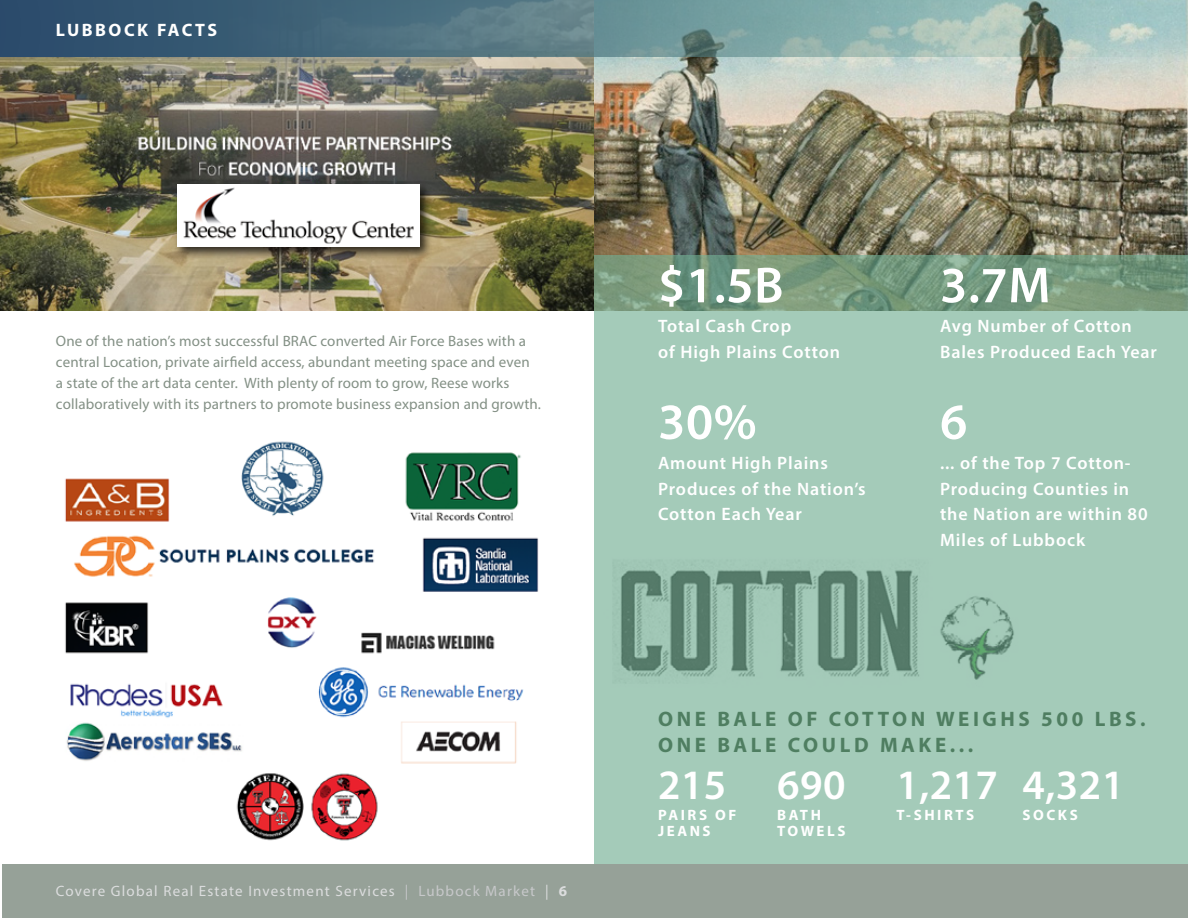
<style>
.page{position:relative;width:1188px;height:918px;background:#fff}
.page>*{position:absolute;margin:0;border:0;box-sizing:border-box;transform-origin:0 0}
.t1{font:600 51px "Myriad Pro";color:#fff}
.t2{font:600 42px "Myriad Pro";letter-spacing:.01em;color:#fff}
.t3{font:700 21px/25.5px "Myriad Pro";letter-spacing:.17em;color:#4f7e61}
.t4{font:600 18px/25.5px "Myriad Pro";letter-spacing:.05em;color:#fff}
.t5{font:700 18px "Myriad Pro";letter-spacing:.14em;color:#fff}
.t6{font:15px/21px "Myriad Pro";letter-spacing:.01em;color:#839085}
.t7{font:15px "Myriad Pro";letter-spacing:.08em;color:#dcddde}
.t8{font:700 15px/16.5px "Myriad Pro";letter-spacing:.17em;color:#fff}
.s1{color:#c7c8ca}
.s2{font-weight:700}
</style>
<div class="page">
<img style="left:0;top:56px;width:1188px;height:255px">
<div style="left:2px;top:864px;width:1186px;height:54px;background:#96a198"></div>
<img style="left:65px;top:441px;width:474px;height:400px">
<svg style="left:594px;top:255px;width:594px;height:609px;background:#9bc2af"></svg>
<svg style="left:0;top:0;width:1188px;height:56px;background:#678991"></svg>
<div style="left:174px;top:181px;width:259px;height:80px;background:#000;opacity:.75"></div>
<div style="left:177px;top:185px;width:243px;height:62px;background:#fff"></div>
<img style="left:183px;top:187px;width:231px;height:57px">
<p class="t5" style="left:56px;top:19px;width:163px">LUBBOCK FACTS</p>
<p class="t6" style="left:56px;top:330px;width:487px">One of the nation’s most successful BRAC converted Air Force Bases with a central Location, private airfield access, abundant meeting space and even<br>a state of the art data center. With plenty of room to grow, Reese works collaboratively with its partners to promote business expansion and growth.</p>
<p class="t7" style="left:56px;top:882px;width:513px">Covere Global Real Estate Investment Services <span class="s1">| Lubbock Market</span> | <span class="s2">6</span></p>
<h1 class="t1" style="left:658px;top:253px;width:127px">$1.5B</h1>
<p class="t4" style="left:658px;top:313px;width:184px">Total Cash Crop<br>of High Plains Cotton</p>
<h1 class="t1" style="left:658px;top:389px;width:100px">30%</h1>
<p class="t4" style="left:658px;top:450px;width:209px">Amount High Plains<br>Produces of the Nation’s<br>Cotton Each Year</p>
<h1 class="t1" style="left:940px;top:253px;width:112px">3.7M</h1>
<p class="t4" style="left:940px;top:313px;width:218px">Avg Number of Cotton<br>Bales Produced Each Year</p>
<h1 class="t1" style="left:940px;top:389px;width:29px">6</h1>
<p class="t4" style="left:940px;top:450px;width:209px">... of the Top 7 Cotton-<br>Producing Counties in the Nation are within 80<br>Miles of Lubbock</p>
<h3 class="t3" style="left:658px;top:706px;width:489px">ONE BALE OF COTTON WEIGHS 500 LBS.<br>ONE BALE COULD MAKE...</h3>
<h2 class="t2" style="left:658px;top:758px;width:468px">215 690 1,217 4,321</h2>
<p class="t8" style="left:658px;top:806px;width:80px">PAIRS OF<br>JEANS</p>
<p class="t8" style="left:777px;top:806px;width:70px">BATH<br>TOWELS</p>
<p class="t8" style="left:896px;top:806px;width:79px">T-SHIRTS</p>
<p class="t8" style="left:1023px;top:806px;width:57px">SOCKS</p>
</div>
